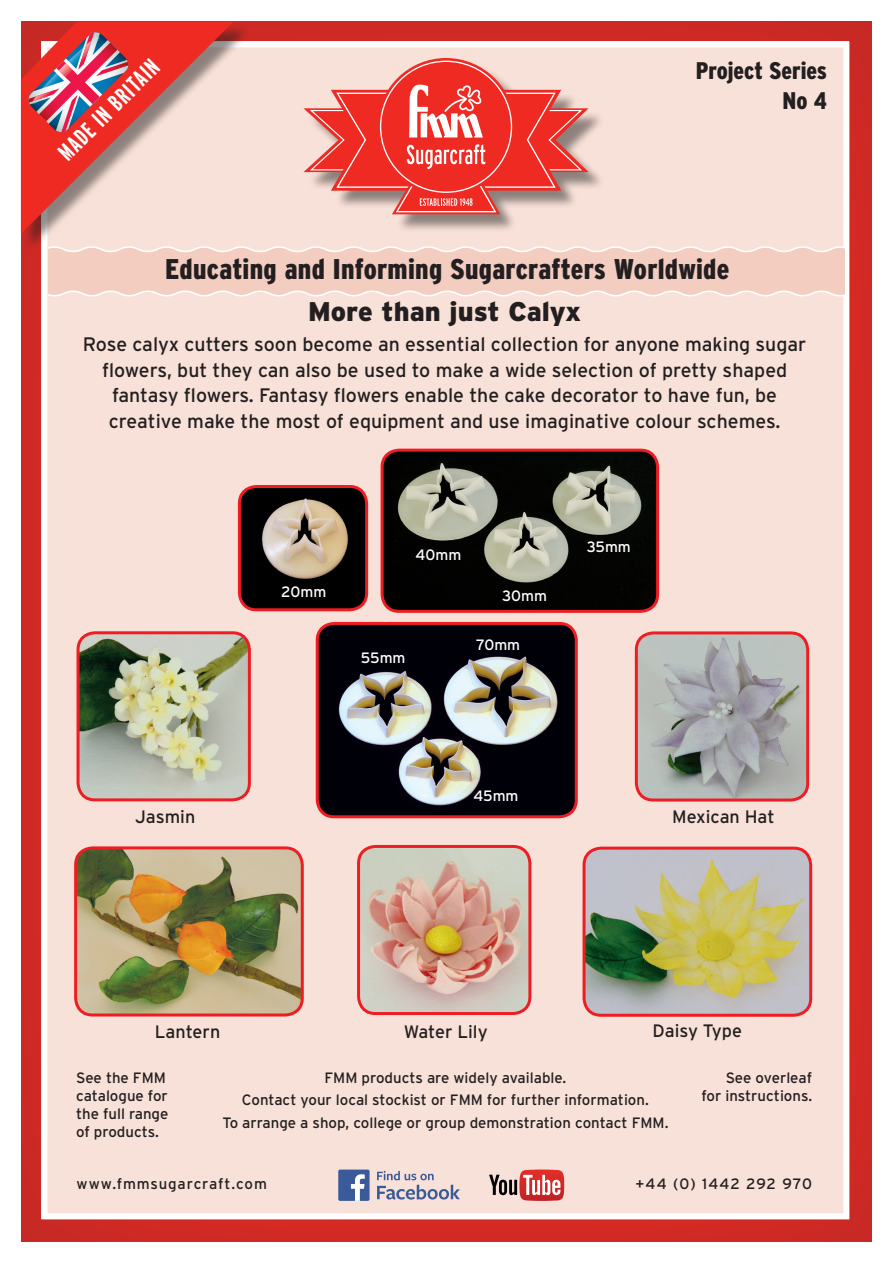
<style>
.page{position:relative;width:893px;height:1263px;background:#fff}
.page>*{position:absolute;margin:0;border:0;box-sizing:border-box;transform-origin:0 0}
.t1{font:900 condensed 28.5px "Interstate";letter-spacing:.01em;color:#231f20}
.t2{font:900 27px "Interstate";color:#231f20}
.t3{font:900 condensed 24px/30px "Interstate";letter-spacing:-.005em;color:#231f20;text-align:right}
.t4{font:700 extra-condensed 24px "Interstate";color:#fff}
.t5{font:19.5px/25.5px "Interstate";color:#231f20;text-align:center}
.t6{font:18px "Interstate";color:#231f20}
.t7{font:15px/18px "Interstate";color:#231f20}
.t8{font:15px "Interstate";color:#fff}
.t9{font:15px "Interstate";letter-spacing:.055em;color:#231f20}
.t10{font:15px "Interstate";letter-spacing:.065em;color:#231f20}
</style>
<div class="page">
<img style="left:21px;top:22px;width:851px;height:1220px">
<div style="left:41px;top:41px;width:808px;height:1178px;background:#f8e1d8"></div>
<div style="left:41px;top:41px;width:808px;height:1178px;border:6px solid #fff"></div>
<div style="left:307px;top:60px;width:299px;height:173px;background:#231f20;opacity:.5"></div>
<svg style="left:377px;top:58px;width:138px;height:137px"></svg>
<div style="left:381px;top:61px;width:130px;height:131px;background:#ee2a23;border-radius:50%"></div>
<svg style="left:303px;top:85px;width:286px;height:129px"></svg>
<svg style="left:49px;top:246px;width:795px;height:50px;background:#f4d1c5"></svg>
<img style="left:360px;top:846px;width:170px;height:167px">
<div style="left:357px;top:845px;width:174px;height:170px;border:3px solid #ee1d23;border-radius:17px"></div>
<img style="left:584px;top:848px;width:227px;height:166px">
<div style="left:583px;top:847px;width:229px;height:170px;border:3px solid #ee1d23;border-radius:17px"></div>
<img style="left:636px;top:635px;width:172px;height:165px">
<div style="left:635px;top:631px;width:174px;height:170px;border:3px solid #ee1d23;border-radius:17px"></div>
<img style="left:78px;top:634px;width:170px;height:166px">
<div style="left:77px;top:631px;width:174px;height:170px;border:3px solid #ee1d23;border-radius:17px"></div>
<img style="left:77px;top:850px;width:224px;height:165px">
<div style="left:74px;top:846px;width:230px;height:170px;border:3px solid #ee1d23;border-radius:17px"></div>
<div style="left:23px;top:24px;width:227px;height:227px;background:#231f20;opacity:.5"></div>
<svg style="left:21px;top:22px;width:212px;height:212px"></svg>
<svg style="left:377px;top:1171px;width:83px;height:28px"></svg>
<div style="left:338px;top:1169px;width:32px;height:32px;background:#3b5a9a;border-radius:2px"></div>
<svg style="left:351px;top:1174px;width:14px;height:27px"></svg>
<svg style="left:489px;top:1169px;width:75px;height:32px"></svg>
<img style="left:382px;top:450px;width:276px;height:160px">
<div style="left:381px;top:449px;width:278px;height:164px;border:3px solid #ee1d23;border-radius:17px"></div>
<img style="left:317px;top:623px;width:258px;height:194px">
<div style="left:316px;top:622px;width:262px;height:196px;border:3px solid #ee1d23;border-radius:17px"></div>
<img style="left:239px;top:486px;width:128px;height:124px">
<div style="left:238px;top:485px;width:130px;height:126px;border:3px solid #ee1d23;border-radius:17px"></div>
<p class="t4" style="left:53px;top:147px;width:133px;rotate:-45deg">MADE IN BRITAIN</p>
<p class="t3" style="left:696px;top:55px;width:133px">Project Series<br>No 4</p>
<p class="t1" style="left:165px;top:253px;width:566px">Educating and Informing Sugarcrafters Worldwide</p>
<p class="t2" style="left:308px;top:296px;width:274px">More than just Calyx</p>
<p class="t5" style="left:83px;top:331px;width:725px">Rose calyx cutters soon become an essential collection for anyone making sugar flowers, but they can also be used to make a wide selection of pretty shaped fantasy flowers. Fantasy flowers enable the cake decorator to have fun, be creative make the most of equipment and use imaginative colour schemes.</p>
<p class="t8" style="left:416px;top:546px;width:47px">40mm</p>
<p class="t8" style="left:281px;top:584px;width:46px">20mm</p>
<p class="t8" style="left:502px;top:587px;width:46px">30mm</p>
<p class="t8" style="left:361px;top:649px;width:46px">55mm</p>
<p class="t8" style="left:476px;top:636px;width:45px">70mm</p>
<p class="t8" style="left:587px;top:539px;width:46px">35mm</p>
<p class="t8" style="left:473px;top:788px;width:47px">45mm</p>
<p class="t6" style="left:135px;top:807px;width:62px">Jasmin</p>
<p class="t6" style="left:672px;top:807px;width:104px">Mexican Hat</p>
<p class="t6" style="left:404px;top:1022px;width:86px">Water Lily</p>
<p class="t6" style="left:653px;top:1020px;width:91px">Daisy Type</p>
<p class="t6" style="left:155px;top:1022px;width:67px">Lantern</p>
<p class="t7" style="left:76px;top:1069px;width:94px">See the FMM catalogue for the full range of products.</p>
<p class="t7" style="left:701px;top:1069px;width:112px;text-align:right">See overleaf<br>for instructions.</p>
<p class="t7" style="left:325px;top:1069px;width:243px">FMM products are widely available.</p>
<p class="t7" style="left:242px;top:1091px;width:408px">Contact your local stockist or FMM for further information.</p>
<p class="t7" style="left:222px;top:1113px;width:448px">To arrange a shop, college or group demonstration contact FMM.</p>
<p class="t9" style="left:77px;top:1175px;width:192px">www.fmmsugarcraft.com</p>
<p class="t10" style="left:635px;top:1175px;width:178px">+44 (0) 1442 292 970</p>
</div>
